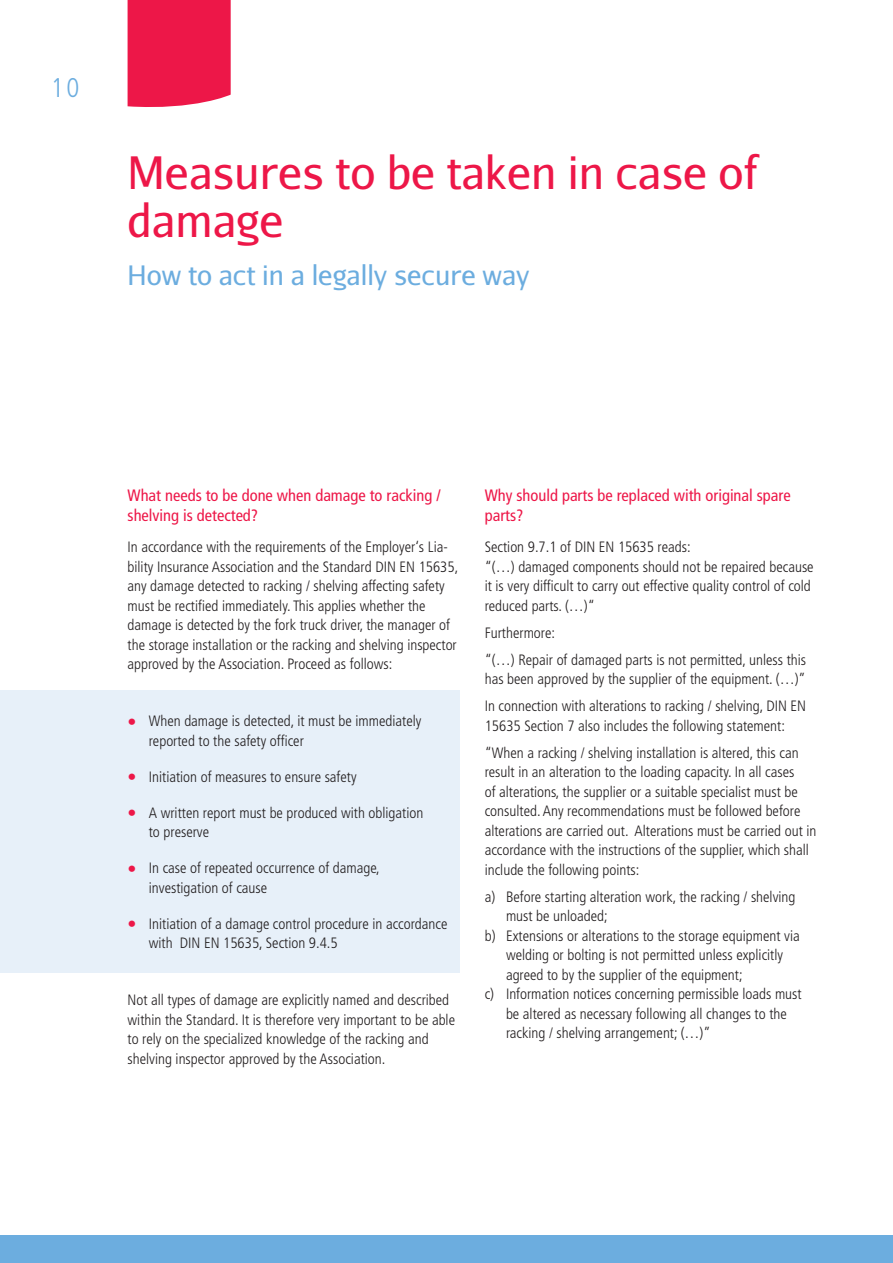
<style>
.page{position:relative;width:893px;height:1263px;background:#fff}
.page>*{position:absolute;margin:0;border:0;box-sizing:border-box;transform-origin:0 0}
.t1{font:45px/48px "Aurulent Sans";color:#ed1748}
.t2{font:27px "Aurulent Sans";color:#6caddf}
.t3{font:300 condensed 27px "Frutiger";color:#6caddf}
.t4{font:condensed 16.5px/19.5px "Frutiger";color:#ed1748}
.t5{font:300 condensed 15px/19.5px "Frutiger";color:#231f20}
.s1{font-size:18px;color:#ed1748}
</style>
<div class="page">
<div style="left:0;top:691px;width:459px;height:282px;background:#e7f0f9"></div>
<div style="left:0;top:1235px;width:893px;height:28px;background:#6caddf"></div>
<div style="left:128px;top:0;width:103px;height:107px;background:#ed1748"></div>
<h2 class="t3" style="left:51px;top:72px;width:30px">10</h2>
<h1 class="t1" style="left:128px;top:147px;width:633px">Measures to be taken in case of damage</h1>
<h2 class="t2" style="left:128px;top:258px;width:403px">How to act in a legally secure way</h2>
<p class="t4" style="left:128px;top:486px;width:315px">What needs to be done when damage to racking / shelving is detected?</p>
<p class="t5" style="left:128px;top:538px;width:332px">In accordance with the requirements of the Employer‘s Lia&shy;bility Insurance Association and the Standard DIN EN 15635, any damage detected to racking / shelving affecting safety must be rectified immediately. This applies whether the damage is detected by the fork truck driver, the manager of the storage installation or the racking and shelving inspector approved by the Association. Proceed as follows:</p>
<p class="t5" style="left:149px;top:712px;width:274px;text-indent:-21px"><span class="s1">•</span> When damage is detected, it must be immediately reported to the safety officer</p>
<p class="t5" style="left:128px;top:767px;width:231px"><span class="s1">•</span> Initiation of measures to ensure safety</p>
<p class="t5" style="left:149px;top:803px;width:276px;text-indent:-21px"><span class="s1">•</span> A written report must be produced with obligation to preserve</p>
<p class="t5" style="left:149px;top:859px;width:233px;text-indent:-21px"><span class="s1">•</span> In case of repeated occurrence of damage, investigation of cause</p>
<p class="t5" style="left:149px;top:914px;width:300px;text-indent:-21px"><span class="s1">•</span> Initiation of a damage control procedure in accordance with DIN EN 15635, Section 9.4.5</p>
<p class="t5" style="left:128px;top:991px;width:329px">Not all types of damage are explicitly named and described within the Standard. It is therefore very important to be able to rely on the specialized knowledge of the racking and shelving inspector approved by the Association.</p>
<p class="t4" style="left:485px;top:486px;width:307px">Why should parts be replaced with original spare parts?</p>
<p class="t5" style="left:485px;top:538px;width:330px">Section 9.7.1 of DIN EN 15635 reads:<br>“(…) damaged components should not be repaired because it is very difficult to carry out effective quality control of cold reduced parts. (…)“</p>
<p class="t5" style="left:485px;top:619px;width:323px;line-height:27px">Furthermore:<br>“(…) Repair of damaged parts is not permitted, unless this</p>
<p class="t5" style="left:485px;top:666px;width:323px;line-height:27px">has been approved by the supplier of the equipment. (…)”<br>In connection with alterations to racking / shelving, DIN EN</p>
<p class="t5" style="left:485px;top:712px;width:315px;line-height:27px">15635 Section 7 also includes the following statement: “When a racking / shelving installation is altered, this can</p>
<p class="t5" style="left:485px;top:763px;width:333px">result in an alteration to the loading capacity. In all cases<br>of alterations, the supplier or a suitable specialist must be consulted. Any recommendations must be followed before alterations are carried out. Alterations must be carried out in accordance with the instructions of the supplier, which shall include the following points:</p>
<p class="t5" style="left:485px;top:887px;width:312px">a) Before starting alteration work, the racking / shelving</p>
<p class="t5" style="left:506px;top:907px;width:103px">must be unloaded;</p>
<p class="t5" style="left:485px;top:926px;width:316px">b) Extensions or alterations to the storage equipment via</p>
<p class="t5" style="left:506px;top:946px;width:279px">welding or bolting is not permitted unless explicitly</p>
<p class="t5" style="left:506px;top:965px;width:238px">agreed to by the supplier of the equipment;</p>
<p class="t5" style="left:485px;top:985px;width:318px">c) Information notices concerning permissible loads must</p>
<p class="t5" style="left:506px;top:1004px;width:282px">be altered as necessary following all changes to the</p>
<p class="t5" style="left:506px;top:1024px;width:206px">racking / shelving arrangement; (…)”</p>
</div>
